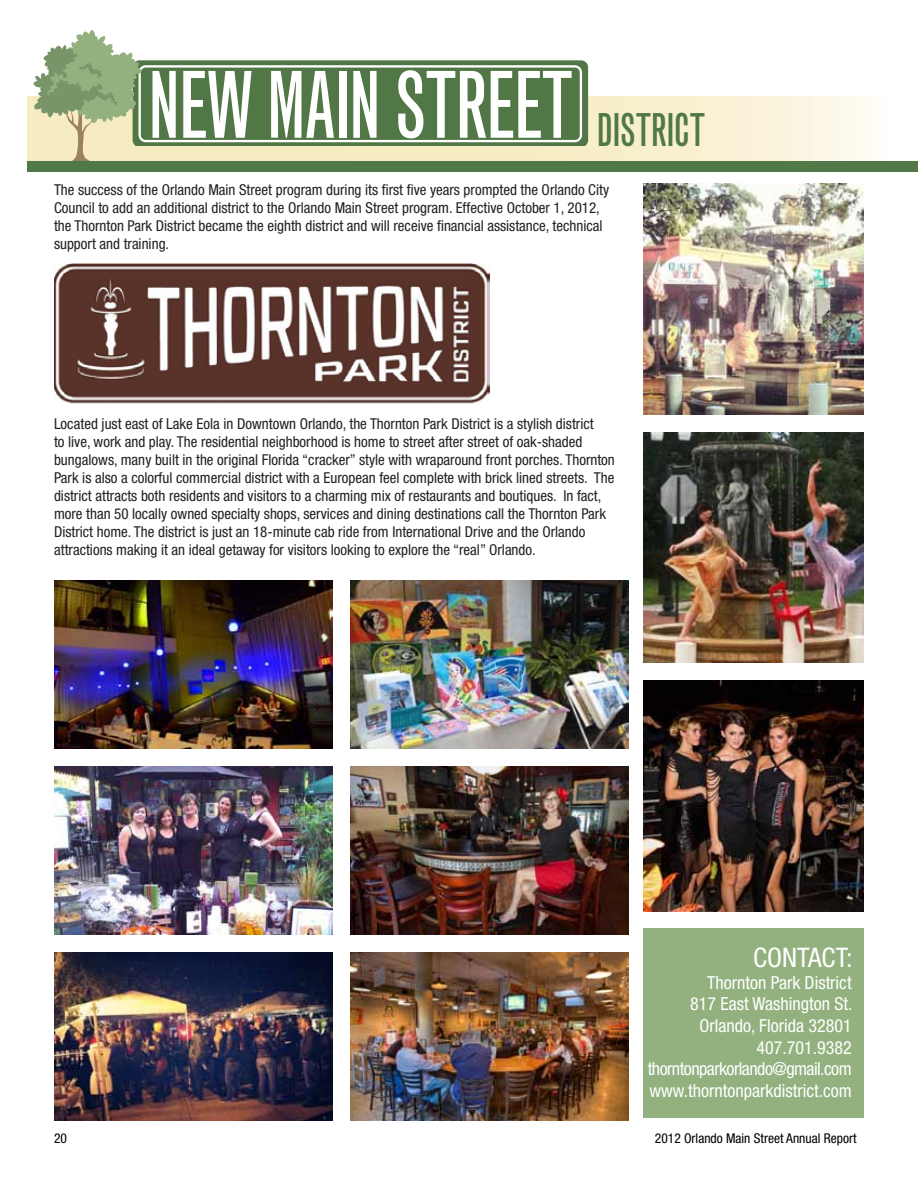
<style>
.page{position:relative;width:918px;height:1188px;background:#fff}
.page>*{position:absolute;margin:0;border:0;box-sizing:border-box;transform-origin:0 0}
.t1{font:extra-condensed 91.35px "Grotesque";color:#fff}
.t2{font:extra-condensed 45px "Grotesque";color:#517847}
.t3{font:condensed 27px "Helvetica Neue";color:#fff}
.t4{font:condensed 18px/21.6px "Helvetica Neue";color:#fff;text-align:right}
.t5{font:condensed 15px/18px "Helvetica Neue";color:#231f20}
.t6{font:condensed 13.5px "Helvetica Neue";color:#000}
</style>
<div class="page">
<svg style="left:28px;top:97px;width:841px;height:64px;background:#f9f2d7"></svg>
<svg style="left:32px;top:30px;width:556px;height:131px"></svg>
<img style="left:54px;top:263px;width:435px;height:140px">
<div style="left:643px;top:929px;width:221px;height:189px;background:#92b17e"></div>
<div style="left:28px;top:161px;width:890px;height:11px;background:#517847"></div>
<img style="left:54px;top:580px;width:278px;height:168px">
<img style="left:350px;top:580px;width:279px;height:168px">
<img style="left:54px;top:766px;width:278px;height:168px">
<img style="left:350px;top:766px;width:279px;height:168px">
<img style="left:54px;top:952px;width:278px;height:168px">
<img style="left:350px;top:952px;width:279px;height:168px">
<img style="left:643px;top:681px;width:221px;height:231px">
<img style="left:643px;top:432px;width:221px;height:231px">
<img style="left:643px;top:184px;width:221px;height:230px">
<h1 class="t1" style="left:148px;top:51px;width:277px">NEW MAINSTREET</h1>
<h2 class="t2" style="left:597px;top:103px;width:93px">DISTRICT</h2>
<p class="t5" style="left:54px;top:181px;width:557px">The success of the Orlando Main Street program during its first five years prompted the Orlando City Council to add an additional district to the Orlando Main Street program. Effective October 1, 2012, the Thornton Park District became the eighth district and will receive financial assistance, technical support and training.</p>
<p class="t5" style="left:54px;top:415px;width:562px">Located just east of Lake Eola in Downtown Orlando, the Thornton Park District is a stylish district<br>to live, work and play. The residential neighborhood is home to street after street of oak-shaded bungalows, many built in the original Florida “cracker” style with wraparound front porches. Thornton Park is also a colorful commercial district with a European feel complete with brick lined streets. The district attracts both residents and visitors to a charming mix of restaurants and boutiques. In fact, more than 50 locally owned specialty shops, services and dining destinations call the Thornton Park District home. The district is just an 18-minute cab ride from International Drive and the Orlando attractions making it an ideal getaway for visitors looking to explore the “real” Orlando.</p>
<h3 class="t3" style="left:753px;top:942px;width:29px">Contact</h3>
<h3 class="t3" style="left:846px;top:942px;width:8px">:</h3>
<p class="t4" style="left:648px;top:972px;width:206px">Thornton Park District<br>817 East Washington St.<br>Orlando, Florida 32801<br>407.701.9382 thorntonparkorlando@gmail.com www.thorntonparkdistrict.com</p>
<p class="t6" style="left:54px;top:1130px;width:14px">20</p>
<p class="t6" style="left:655px;top:1130px;width:203px">2012 Orlando Main Street Annual Report</p>
</div>
